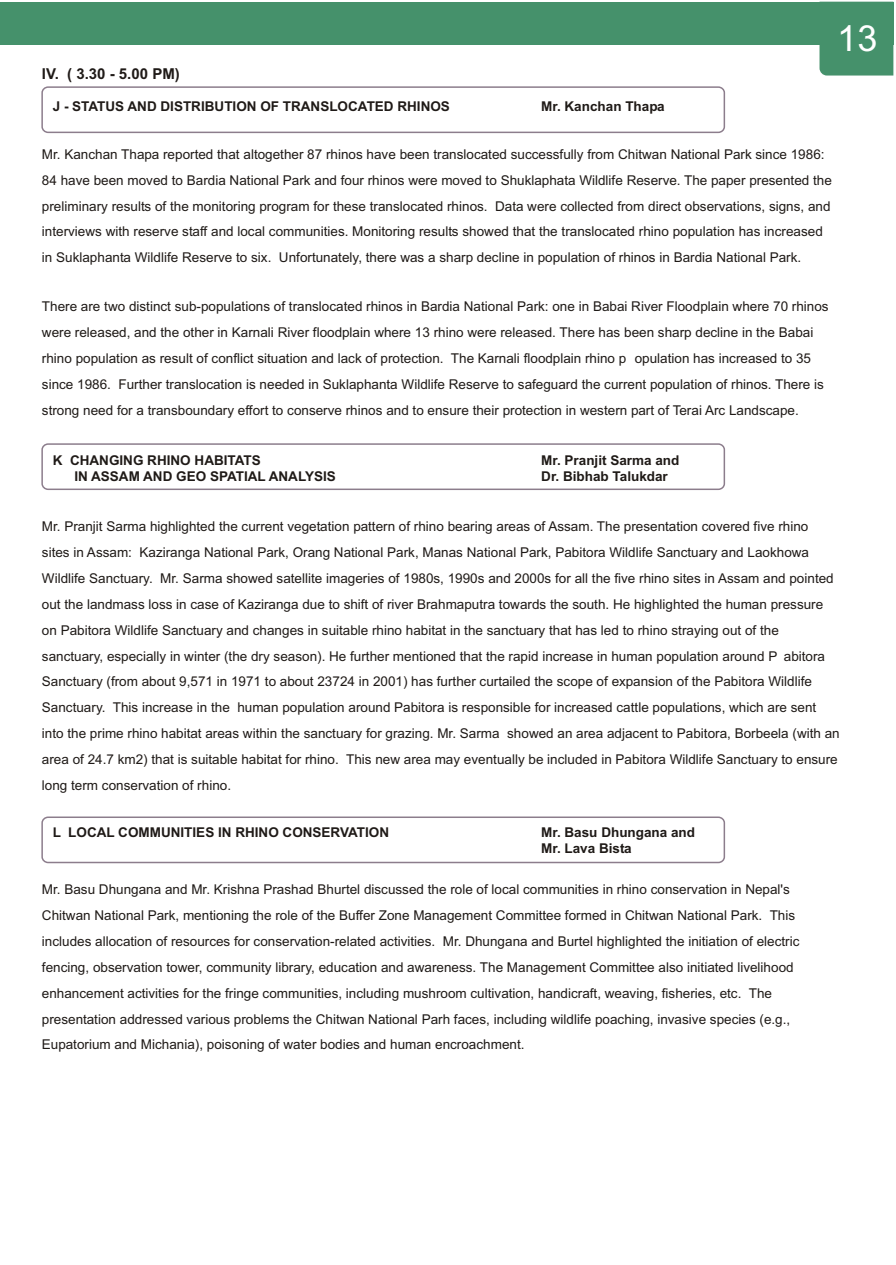
<style>
.page{position:relative;width:896px;height:1265px;background:#fff}
.page>*{position:absolute;margin:0;border:0;box-sizing:border-box;transform-origin:0 0}
.t1{font:36px "Arial";color:#fff}
.t2{font:700 15px "Arial";color:#1f1a17}
.t3{font:13.5px/26px "Arial";color:#1f1a17}
.t4{font:700 13.5px/16.2px "Arial";color:#1f1a17}
</style>
<div class="page">
<div style="left:41px;top:816px;width:684px;height:47px;border:2px solid #8c7d8c;border-radius:6px"></div>
<div style="left:41px;top:443px;width:684px;height:47px;border:2px solid #8c7d8c;border-radius:6px"></div>
<div style="left:41px;top:86px;width:684px;height:47px;border:2px solid #8c7d8c;border-radius:6px"></div>
<div style="left:0;top:2px;width:893px;height:42px;background:#45916b"></div>
<div style="left:819px;top:44px;width:74px;height:32px;background:#45916b"></div>
<p class="t2" style="left:42px;top:68px;width:139px">IV. ( 3.30 - 5.00 PM)</p>
<p class="t4" style="left:53px;top:100px;width:398px">J - STATUS AND DISTRIBUTION OF TRANSLOCATED RHINOS</p>
<p class="t4" style="left:541px;top:100px;width:125px">Mr. Kanchan Thapa</p>
<p class="t3" style="left:42px;top:142px;width:791px">Mr. Kanchan Thapa reported that altogether 87 rhinos have been translocated successfully from Chitwan National Park since 1986:<br>84 have been moved to Bardia National Park and four rhinos were moved to Shuklaphata Wildlife Reserve. The paper presented the preliminary results of the monitoring program for these translocated rhinos. Data were collected from direct observations, signs, and interviews with reserve staff and local communities. Monitoring results showed that the translocated rhino population has increased in Suklaphanta Wildlife Reserve to six. Unfortunately, there was a sharp decline in population of rhinos in Bardia National Park.</p>
<p class="t3" style="left:42px;top:294px;width:788px">There are two distinct sub-populations of translocated rhinos in Bardia National Park: one in Babai River Floodplain where 70 rhinos were released, and the other in Karnali River floodplain where 13 rhino were released. There has been sharp decline in the Babai rhino population as result of conflict situation and lack of protection. The Karnali floodplain rhino p opulation has increased to 35 since 1986. Further translocation is needed in Suklaphanta Wildlife Reserve to safeguard the current population of rhinos. There is strong need for a transboundary effort to conserve rhinos and to ensure their protection in western part of Terai Arc Landscape.</p>
<p class="t4" style="left:53px;top:453px;width:209px">K CHANGING RHINO HABITATS</p>
<p class="t4" style="left:541px;top:453px;width:140px">Mr. Pranjit Sarma and</p>
<p class="t4" style="left:74px;top:469px;width:263px">IN ASSAM AND GEO SPATIAL ANALYSIS</p>
<p class="t4" style="left:541px;top:469px;width:128px">Dr. Bibhab Talukdar</p>
<h1 class="t1" style="left:837px;top:25px;width:42px">13</h1>
<p class="t3" style="left:42px;top:514px;width:799px">Mr. Pranjit Sarma highlighted the current vegetation pattern of rhino bearing areas of Assam. The presentation covered five rhino<br>sites in Assam: Kaziranga National Park, Orang National Park, Manas National Park, Pabitora Wildlife Sanctuary and Laokhowa Wildlife Sanctuary. Mr. Sarma showed satellite imageries of 1980s, 1990s and 2000s for all the five rhino sites in Assam and pointed out the landmass loss in case of Kaziranga due to shift of river Brahmaputra towards the south. He highlighted the human pressure on Pabitora Wildlife Sanctuary and changes in suitable rhino habitat in the sanctuary that has led to rhino straying out of the sanctuary, especially in winter (the dry season). He further mentioned that the rapid increase in human population around P abitora Sanctuary (from about 9,571 in 1971 to about 23724 in 2001) has further curtailed the scope of expansion of the Pabitora Wildlife Sanctuary. This increase in the human population around Pabitora is responsible for increased cattle populations, which are sent into the prime rhino habitat areas within the sanctuary for grazing. Mr. Sarma showed an area adjacent to Pabitora, Borbeela (with an area of 24.7 km2) that is suitable habitat for rhino. This new area may eventually be included in Pabitora Wildlife Sanctuary to ensure long term conservation of rhino.</p>
<p class="t4" style="left:53px;top:825px;width:338px">L LOCAL COMMUNITIES IN RHINO CONSERVATION</p>
<p class="t4" style="left:541px;top:825px;width:155px">Mr. Basu Dhungana and<br>Mr. Lava Bista</p>
<p class="t3" style="left:42px;top:877px;width:759px">Mr. Basu Dhungana and Mr. Krishna Prashad Bhurtel discussed the role of local communities in rhino conservation in Nepal's Chitwan National Park, mentioning the role of the Buffer Zone Management Committee formed in Chitwan National Park. This includes allocation of resources for conservation-related activities. Mr. Dhungana and Burtel highlighted the initiation of electric fencing, observation tower, community library, education and awareness. The Management Committee also initiated livelihood enhancement activities for the fringe communities, including mushroom cultivation, handicraft, weaving, fisheries, etc. The presentation addressed various problems the Chitwan National Parh faces, including wildlife poaching, invasive species (e.g., Eupatorium and Michania), poisoning of water bodies and human encroachment.</p>
</div>
